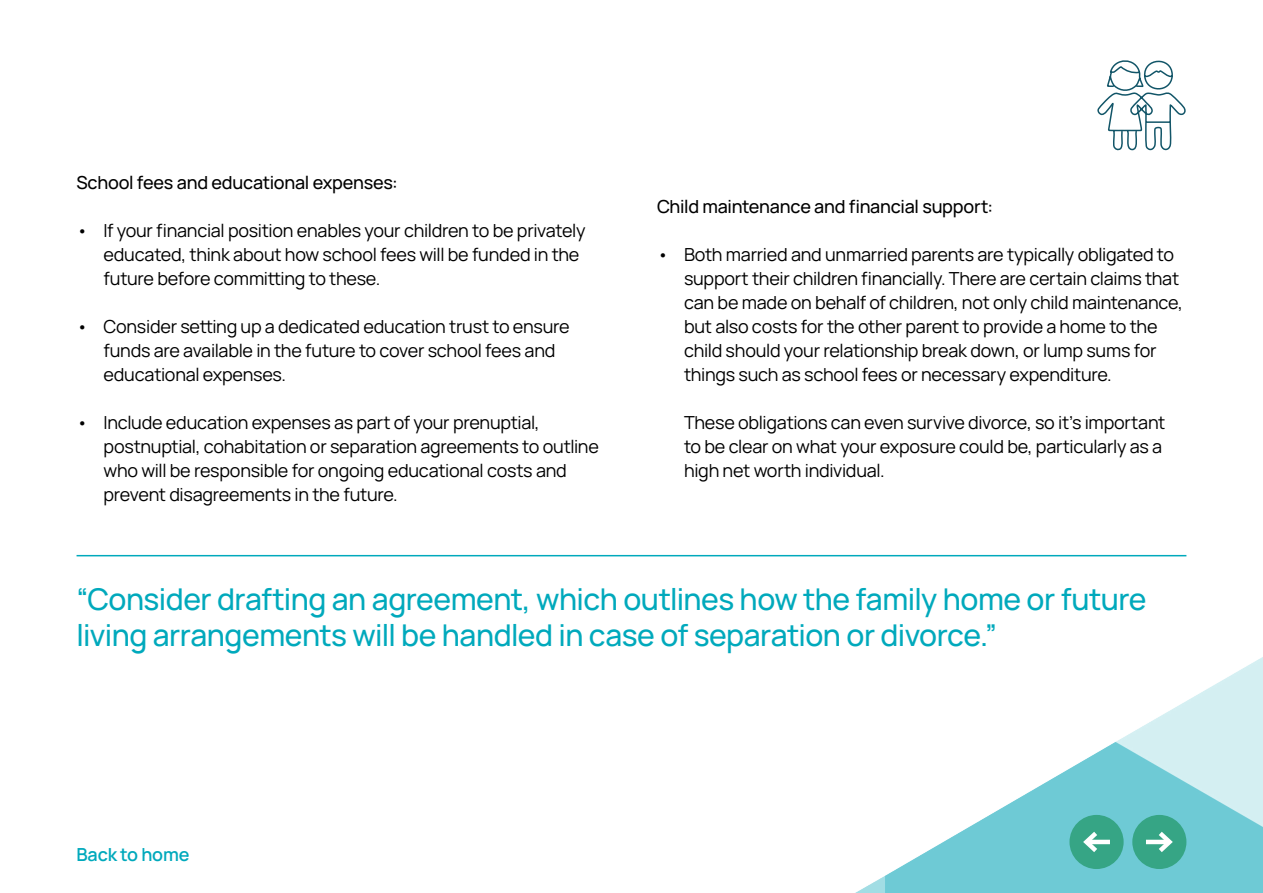
<style>
.page{position:relative;width:1263px;height:893px;background:#fff}
.page>*{position:absolute;margin:0;border:0;box-sizing:border-box;transform-origin:0 0}
.t1{font:500 30px/36px "Manrope";letter-spacing:-.02em;color:#00a9bc}
.t2{font:18px/24px "Manrope";letter-spacing:-.015em;color:#000}
.t3{font:500 18px "Manrope";letter-spacing:-.015em;color:#000}
.t4{font:600 18px "Manrope";letter-spacing:-.01em;color:#00a9bc}
</style>
<div class="page">
<img style="left:855px;top:657px;width:408px;height:236px">
<svg style="left:1097px;top:60px;width:89px;height:91px"></svg>
<div style="left:1132px;top:815px;width:54px;height:54px;background:#36a585;border-radius:50%"></div>
<hr style="left:1146px;top:840px;width:23px;height:4px;background:#fff">
<svg style="left:1154px;top:831px;width:19px;height:21px"></svg>
<div style="left:1069px;top:815px;width:54px;height:54px;background:#36a585;border-radius:50%"></div>
<hr style="left:1086px;top:840px;width:24px;height:4px;background:#fff">
<svg style="left:1083px;top:831px;width:19px;height:21px"></svg>
<hr style="left:77px;top:555px;width:1109px;height:1px;background:#00a9bc">
<p class="t3" style="left:77px;top:169px;width:323px">School fees and educational expenses:</p>
<p class="t2" style="left:104px;top:218px;width:484px;text-indent:-27px">• If your financial position enables your children to be privately educated, think about how school fees will be funded in the future before committing to these.</p>
<p class="t2" style="left:104px;top:314px;width:468px;text-indent:-27px">• Consider setting up a dedicated education trust to ensure funds are available in the future to cover school fees and educational expenses.</p>
<p class="t2" style="left:104px;top:410px;width:497px;text-indent:-27px">• Include education expenses as part of your prenuptial, postnuptial, cohabitation or separation agreements to outline who will be responsible for ongoing educational costs and prevent disagreements in the future.</p>
<p class="t3" style="left:657px;top:193px;width:338px">Child maintenance and financial support:</p>
<p class="t2" style="left:684px;top:242px;width:500px;text-indent:-27px">• Both married and unmarried parents are typically obligated to support their children financially. There are certain claims that can be made on behalf of children, not only child maintenance, but also costs for the other parent to provide a home to the child should your relationship break down, or lump sums for things such as school fees or necessary expenditure.</p>
<p class="t2" style="left:684px;top:410px;width:483px">These obligations can even survive divorce, so it’s important to be clear on what your exposure could be, particularly as a high net worth individual.</p>
<h1 class="t1" style="left:77px;top:579px;width:1071px">“Consider drafting an agreement, which outlines how the family home or future living arrangements will be handled in case of separation or divorce.”</h1>
<p class="t4" style="left:77px;top:840px;width:114px">Back to home</p>
</div>
